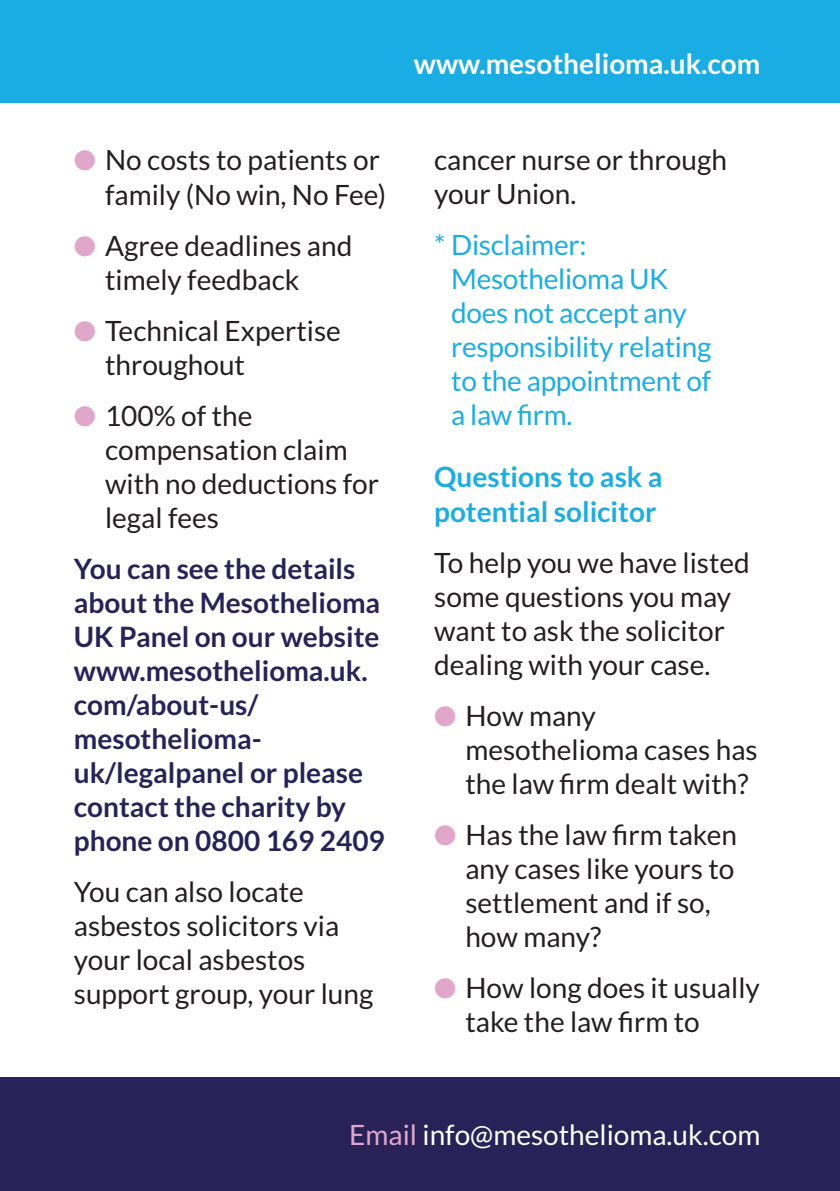
<style>
.page{position:relative;width:840px;height:1191px;background:#fff}
.page>*{position:absolute;margin:0;border:0;box-sizing:border-box;transform-origin:0 0}
.t1{font:28px/34px "Lato";color:#231f20}
.t2{font:700 28px/34px "Lato";color:#292259}
.t3{font:28px/34px "Lato";letter-spacing:-.01em;color:#1aade4}
.t4{font:700 28px/34px "Lato";color:#1aade4}
.t5{font:28px "Lato";color:#fff}
.t6{font:700 28px "Lato";color:#fff}
.s1{color:#e0a7cb}
</style>
<div class="page">
<div style="left:0;top:0;width:839px;height:102px;background:#1aade4"></div>
<div style="left:0;top:1077px;width:839px;height:114px;background:#292259"></div>
<p class="t6" style="left:413px;top:48px;width:348px">www.mesothelioma.uk.com</p>
<p class="t1" style="left:74px;top:146px;width:314px;text-align:right"><span class="s1">●</span> No costs to patients or family (No win, No Fee)</p>
<p class="t1" style="left:105px;top:231px;width:249px;text-indent:-31px"><span class="s1">●</span> Agree deadlines and timely feedback</p>
<p class="t1" style="left:105px;top:316px;width:237px;text-indent:-31px"><span class="s1">●</span> Technical Expertise throughout</p>
<p class="t1" style="left:105px;top:401px;width:275px;text-indent:-31px"><span class="s1">●</span> 100% of the compensation claim with no deductions for legal fees</p>
<p class="t2" style="left:74px;top:554px;width:312px">You can see the details about the Mesothelioma<br>UK Panel on our website www.mesothelioma.uk. com/about-us/ mesothelioma&shy;uk/legalpanel or please contact the charity by phone on 0800 169 2409</p>
<p class="t1" style="left:74px;top:877px;width:301px">You can also locate asbestos solicitors via your local asbestos support group, your lung</p>
<p class="t1" style="left:434px;top:145px;width:294px">cancer nurse or through your Union.</p>
<p class="t3" style="left:451px;top:230px;width:262px;text-indent:-17px">* Disclaimer:<br>Mesothelioma UK does not accept any responsibility relating to the appointment of a law firm.</p>
<p class="t4" style="left:434px;top:463px;width:230px">Questions to ask a potential solicitor</p>
<p class="t1" style="left:434px;top:548px;width:317px">To help you we have listed some questions you may want to ask the solicitor dealing with your case.</p>
<p class="t1" style="left:465px;top:701px;width:294px;text-indent:-31px"><span class="s1">●</span> How many mesothelioma cases has the law firm dealt with?</p>
<p class="t1" style="left:465px;top:820px;width:273px;text-indent:-31px"><span class="s1">●</span> Has the law firm taken any cases like yours to settlement and if so, how many?</p>
<p class="t1" style="left:465px;top:973px;width:296px;text-indent:-31px"><span class="s1">●</span> How long does it usually take the law firm to</p>
<p class="t5" style="left:349px;top:1119px;width:412px"><span class="s1">Email</span> info@mesothelioma.uk.com</p>
</div>
